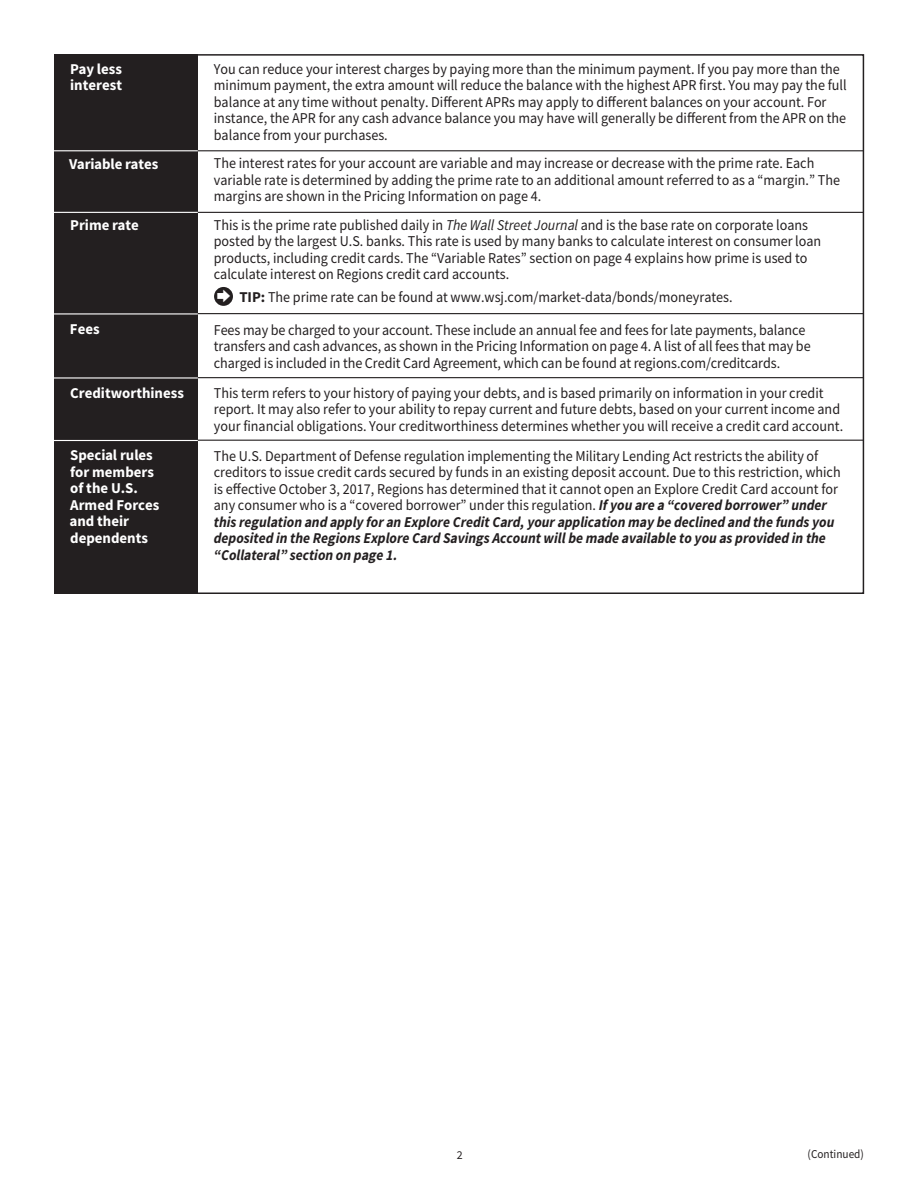
<style>
.page{position:relative;width:918px;height:1188px;background:#fff}
.page>*{position:absolute;margin:0;border:0;box-sizing:border-box;transform-origin:0 0}
.t1{font:15px/16.5px "Regions Sans";color:#231f20;scale:.95 1}
.t2{font:700 15px/16.5px "Regions Sans";color:#fff}
.t3{font:12px "Regions Sans";color:#231f20;scale:.95 1}
.t4{font:12px "Regions Sans";color:#231f20}
.s1{font-style:italic}
.s2{font-weight:700}
.s3{font-weight:700;font-style:italic}
</style>
<div class="page">
<div style="left:54px;top:54px;width:144px;height:540px;background:#231f20"></div>
<hr style="left:195px;top:212px;width:669px;height:1px;background:#231f20">
<hr style="left:195px;top:150px;width:669px;height:1px;background:#231f20">
<hr style="left:54px;top:212px;width:144px;height:1px;background:#fff">
<hr style="left:54px;top:150px;width:144px;height:1px;background:#fff">
<hr style="left:195px;top:313px;width:669px;height:1px;background:#231f20">
<hr style="left:195px;top:377px;width:669px;height:1px;background:#231f20">
<hr style="left:195px;top:440px;width:669px;height:1px;background:#231f20">
<hr style="left:54px;top:313px;width:144px;height:2px;background:#fff">
<hr style="left:54px;top:377px;width:144px;height:2px;background:#fff">
<hr style="left:54px;top:440px;width:144px;height:1px;background:#fff">
<svg style="left:214px;top:287px;width:19px;height:19px"></svg>
<svg style="left:218px;top:290px;width:12px;height:12px"></svg>
<p class="t2" style="left:70px;top:60px;width:53px">Pay less interest</p>
<p class="t2" style="left:69px;top:155px;width:91px">Variable rates</p>
<p class="t2" style="left:70px;top:217px;width:70px">Prime rate</p>
<p class="t2" style="left:70px;top:321px;width:31px">Fees</p>
<p class="t2" style="left:70px;top:384px;width:115px">Creditworthiness</p>
<p class="t2" style="left:70px;top:447px;width:91px">Special rules for members of the U.S.<br>Armed Forces and their dependents</p>
<p class="t1" style="left:214px;top:60px;width:668px">You can reduce your interest charges by paying more than the minimum payment. If you pay more than the minimum payment, the extra amount will reduce the balance with the highest APR first. You may pay the full balance at any time without penalty. Different APRs may apply to different balances on your account. For instance, the APR for any cash advance balance you may have will generally be different from the APR on the balance from your purchases.</p>
<p class="t1" style="left:214px;top:155px;width:661px">The interest rates for your account are variable and may increase or decrease with the prime rate. Each variable rate is determined by adding the prime rate to an additional amount referred to as a “margin.” The margins are shown in the Pricing Information on page 4.</p>
<p class="t1" style="left:214px;top:216px;width:641px">This is the prime rate published daily in <span class="s1">The Wall Street Journal</span> and is the base rate on corporate loans posted by the largest U.S. banks. This rate is used by many banks to calculate interest on consumer loan products, including credit cards. The “Variable Rates” section on page 4 explains how prime is used to calculate interest on Regions credit card accounts.</p>
<p class="t1" style="left:239px;top:288px;width:521px"><span class="s2">TIP:</span> The prime rate can be found at www.wsj.com/market-data/bonds/moneyrates.</p>
<p class="t1" style="left:214px;top:321px;width:630px">Fees may be charged to your account. These include an annual fee and fees for late payments, balance transfers and cash advances, as shown in the Pricing Information on page 4. A list of all fees that may be charged is included in the Credit Card Agreement, which can be found at regions.com/creditcards.</p>
<p class="t1" style="left:214px;top:384px;width:664px">This term refers to your history of paying your debts, and is based primarily on information in your credit report. It may also refer to your ability to repay current and future debts, based on your current income and your financial obligations. Your creditworthiness determines whether you will receive a credit card account.</p>
<p class="t1" style="left:214px;top:447px;width:661px">The U.S. Department of Defense regulation implementing the Military Lending Act restricts the ability of creditors to issue credit cards secured by funds in an existing deposit account. Due to this restriction, which is effective October 3, 2017, Regions has determined that it cannot open an Explore Credit Card account for any consumer who is a “covered borrower” under this regulation. <span class="s3">If you are a “covered borrower” under this regulation and apply for an Explore Credit Card, your application may be declined and the funds you deposited in the Regions Explore Card Savings Account will be made available to you as provided in the “Collateral” section on page 1.</span></p>
<p class="t4" style="left:457px;top:1147px;width:7px">2</p>
<p class="t3" style="left:808px;top:1147px;width:61px">(Continued)</p>
</div>
